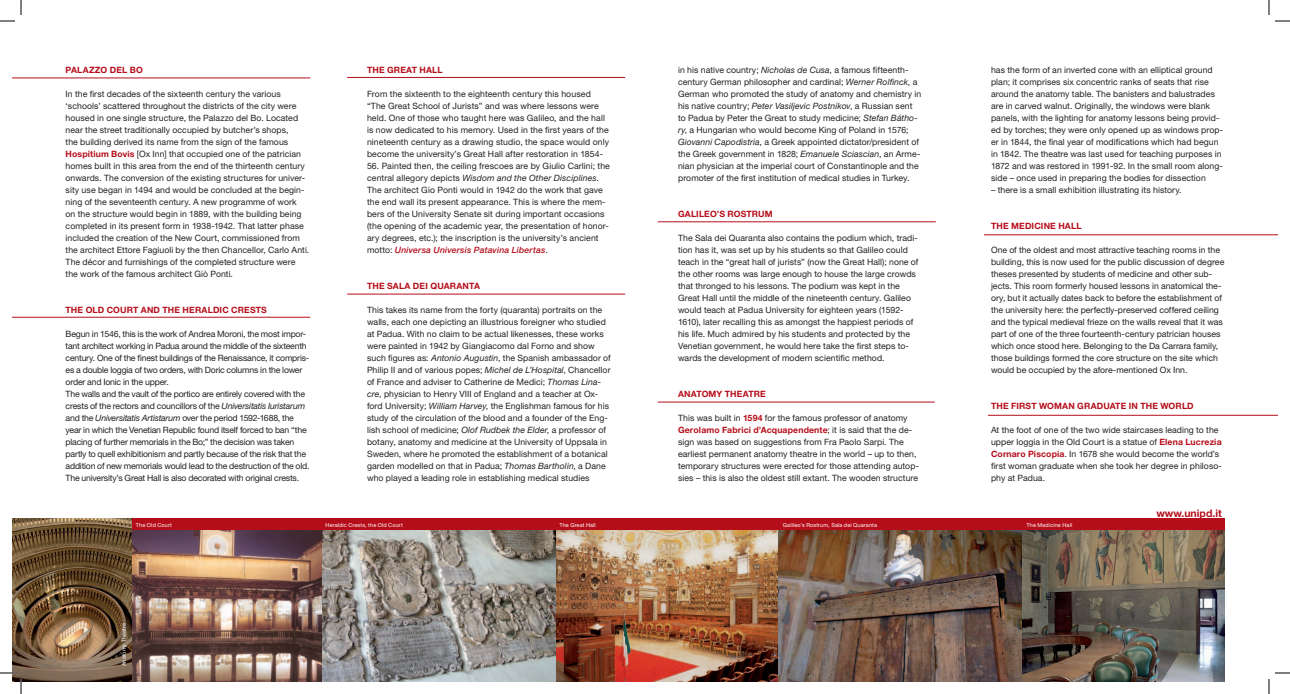
<style>
.page{position:relative;width:1290px;height:694px;background:#fff}
.page>*{position:absolute;margin:0;border:0;box-sizing:border-box;transform-origin:0 0}
.t1{font:700 10.5px "Helvetica Neue";color:#b50e1a}
.t2{font:8.7px/12px "Helvetica Neue";letter-spacing:.005em;color:#231f20}
.t3{font:8.7px/12px "Helvetica Neue";letter-spacing:-.025em;color:#231f20}
.t4{font:700 8.7px "Helvetica Neue";letter-spacing:.015em;color:#b50e1a}
.t5{font:5.5px "Helvetica Neue";letter-spacing:.025em;color:#fff}
.s1{font-weight:700;color:#b50e1a}
.s2{font-style:italic}
.s3{font-weight:500;font-style:italic;color:#b50e1a}
</style>
<div class="page">
<img style="left:556px;top:530px;width:222px;height:151px">
<img style="left:321px;top:530px;width:235px;height:151px">
<img style="left:778px;top:530px;width:446px;height:151px">
<img style="left:132px;top:530px;width:189px;height:151px">
<div style="left:115px;top:518px;width:1109px;height:12px;background:#b50e1a"></div>
<hr style="left:12px;top:78px;width:298px;height:1px;background:#b50e1a">
<hr style="left:12px;top:317px;width:298px;height:1px;background:#b50e1a">
<hr style="left:347px;top:77px;width:278px;height:1px;background:#b50e1a">
<hr style="left:347px;top:294px;width:278px;height:1px;background:#b50e1a">
<hr style="left:657px;top:222px;width:278px;height:1px;background:#b50e1a">
<hr style="left:657px;top:402px;width:277px;height:1px;background:#b50e1a">
<hr style="left:983px;top:235px;width:294px;height:1px;background:#b50e1a">
<hr style="left:987px;top:415px;width:290px;height:1px;background:#b50e1a">
<img style="left:12px;top:518px;width:120px;height:163px">
<svg style="left:0;top:0;width:22px;height:22px"></svg>
<svg style="left:0;top:672px;width:22px;height:22px"></svg>
<svg style="left:1268px;top:0;width:21px;height:22px"></svg>
<svg style="left:1268px;top:672px;width:21px;height:22px"></svg>
<p class="t4" style="left:66px;top:67px;width:79px">PALAZZO DEL BO</p>
<p class="t2" style="left:66px;top:89px;width:245px">In the first decades of the sixteenth century the various ‘schools’ scattered throughout the districts of the city were housed in one single structure, the Palazzo del Bo. Located near the street traditionally occupied by butcher’s shops,<br>the building derived its name from the sign of the famous <span class="s1">Hospitium Bovis</span> [Ox Inn] that occupied one of the patrician homes built in this area from the end of the thirteenth century onwards. The conversion of the existing structures for univer&shy;sity use began in 1494 and would be concluded at the begin&shy;ning of the seventeenth century. A new programme of work<br>on the structure would begin in 1889, with the building being completed in its present form in 1938-1942. That latter phase included the creation of the New Court, commissioned from the architect Ettore Fagiuoli by the then Chancellor, Carlo Anti.<br>The décor and furnishings of the completed structure were the work of the famous architect Giò Ponti.</p>
<p class="t4" style="left:66px;top:307px;width:203px">THE OLD COURT AND THE HERALDIC CRESTS</p>
<p class="t3" style="left:66px;top:329px;width:245px">Begun in 1546, this is the work of Andrea Moroni, the most impor&shy;tant architect working in Padua around the middle of the sixteenth century. One of the finest buildings of the Renaissance, it compris&shy;es a double loggia of two orders, with Doric columns in the lower order and Ionic in the upper.<br>The walls and the vault of the portico are entirely covered with the crests of the rectors and councillors of the <span class="s2">Universitatis Iuristarum </span>and the <span class="s2">Universitatis Artistarum</span> over the period 1592-1688, the year in which the Venetian Republic found itself forced to ban “the placing of further memorials in the Bo;” the decision was taken partly to quell exhibitionism and partly because of the risk that the addition of new memorials would lead to the destruction of the old.<br>The university’s Great Hall is also decorated with original crests.</p>
<p class="t4" style="left:367px;top:67px;width:77px">THE GREAT HALL</p>
<p class="t2" style="left:367px;top:89px;width:243px">From the sixteenth to the eighteenth century this housed “The Great School of Jurists” and was where lessons were held. One of those who taught here was Galileo, and the hall is now dedicated to his memory. Used in the first years of the nineteenth century as a drawing studio, the space would only become the university’s Great Hall after restoration in 1854-</p>
<p class="t2" style="left:367px;top:161px;width:244px">56. Painted then, the ceiling frescoes are by Giulio Carlini; the central allegory depicts <span class="s2">Wisdom and the Other Disciplines</span>.<br>The architect Gio Ponti would in 1942 do the work that gave the end wall its present appearance. This is where the mem&shy;bers of the University Senate sit during important occasions (the opening of the academic year, the presentation of honor&shy;ary degrees, etc.); the inscription is the university’s ancient motto: <span class="s3">Universa Universis Patavina Libertas</span>.</p>
<p class="t4" style="left:367px;top:283px;width:114px">THE SALA DEI QUARANTA</p>
<p class="t2" style="left:367px;top:305px;width:245px">This takes its name from the forty (quaranta) portraits on the walls, each one depicting an illustrious foreigner who studied at Padua. With no claim to be actual likenesses, these works were painted in 1942 by Giangiacomo dal Forno and show such figures as: <span class="s2">Antonio Augustin</span>, the Spanish ambassador of Philip II and of various popes; <span class="s2">Michel de L’Hospital</span>, Chancellor of France and adviser to Catherine de Medici; <span class="s2">Thomas Lina&shy;cre</span>, physician to Henry VIII of England and a teacher at Ox&shy;ford University; <span class="s2">William Harvey</span>, the Englishman famous for his study of the circulation of the blood and a founder of the Eng&shy;lish school of medicine; <span class="s2">Olof Rudbek the Elder</span>, a professor of botany, anatomy and medicine at the University of Uppsala in Sweden, where he promoted the establishment of a botanical garden modelled on that in Padua; <span class="s2">Thomas Bartholin</span>, a Dane who played a leading role in establishing medical studies</p>
<p class="t2" style="left:678px;top:65px;width:245px">in his native country; <span class="s2">Nicholas de Cusa</span>, a famous fifteenth&shy;century German philosopher and cardinal; <span class="s2">Werner Rolfinck</span>, a German who promoted the study of anatomy and chemistry in his native country; <span class="s2">Peter Vasiljevic Postnikov</span>, a Russian sent to Padua by Peter the Great to study medicine; <span class="s2">Stefan Bátho&shy;ry</span>, a Hungarian who would become King of Poland in 1576; <span class="s2">Giovanni Capodistria</span>, a Greek appointed dictator/president of the Greek government in 1828; <span class="s2">Emanuele Sciascian</span>, an Arme&shy;nian physician at the imperial court of Constantinople and the promoter of the first institution of medical studies in Turkey.</p>
<p class="t4" style="left:678px;top:211px;width:96px">GALILEO’S ROSTRUM</p>
<p class="t2" style="left:678px;top:233px;width:242px">The Sala dei Quaranta also contains the podium which, tradi&shy;tion has it, was set up by his students so that Galileo could teach in the “great hall of jurists” (now the Great Hall); none of the other rooms was large enough to house the large crowds that thronged to his lessons. The podium was kept in the Great Hall until the middle of the nineteenth century. Galileo would teach at Padua University for eighteen years (1592- 1610), later recalling this as amongst the happiest periods of his life. Much admired by his students and protected by the Venetian government, he would here take the first steps to&shy;wards the development of modern scientific method.</p>
<p class="t4" style="left:678px;top:391px;width:89px">ANATOMY THEATRE</p>
<p class="t2" style="left:678px;top:413px;width:242px">This was built in <span class="s1">1594</span> for the famous professor of anatomy <span class="s1">Gerolamo Fabrici d’Acquapendente</span>; it is said that the de&shy;sign was based on suggestions from Fra Paolo Sarpi. The earliest permanent anatomy theatre in the world – up to then, temporary structures were erected for those attending autop&shy;sies – this is also the oldest still extant. The wooden structure</p>
<p class="t2" style="left:990px;top:65px;width:234px">has the form of an inverted cone with an elliptical ground plan; it comprises six concentric ranks of seats that rise around the anatomy table. The banisters and balustrades are in carved walnut. Originally, the windows were blank panels, with the lighting for anatomy lessons being provid&shy;ed by torches; they were only opened up as windows prop&shy;er in 1844, the final year of modifications which had begun in 1842. The theatre was last used for teaching purposes in 1872 and was restored in 1991-92. In the small room along&shy;side – once used in preparing the bodies for dissection</p>
<p class="t2" style="left:990px;top:185px;width:192px">– there is a small exhibition illustrating its history.</p>
<p class="t4" style="left:990px;top:223px;width:92px">THE MEDICINE HALL</p>
<p class="t2" style="left:990px;top:245px;width:235px">One of the oldest and most attractive teaching rooms in the building, this is now used for the public discussion of degree theses presented by students of medicine and other sub&shy;jects. This room formerly housed lessons in anatomical the&shy;ory, but it actually dates back to before the establishment of the university here: the perfectly-preserved coffered ceiling and the typical medieval frieze on the walls reveal that it was part of one of the three fourteenth-century patrician houses which once stood here. Belonging to the Da Carrara family, those buildings formed the core structure on the site which would be occupied by the afore-mentioned Ox Inn.</p>
<p class="t4" style="left:990px;top:403px;width:204px">THE FIRST WOMAN GRADUATE IN THE WORLD</p>
<p class="t2" style="left:990px;top:425px;width:232px">At the foot of one of the two wide staircases leading to the upper loggia in the Old Court is a statue of <span class="s1">Elena Lucrezia Cornaro Piscopia</span>. In 1678 she would become the world’s first woman graduate when she took her degree in philoso&shy;phy at Padua.</p>
<p class="t1" style="left:1156px;top:509px;width:67px">www.unipd.it</p>
<p class="t5" style="left:136px;top:523px;width:37px">The Old Court</p>
<p class="t5" style="left:325px;top:523px;width:79px">Heraldic Crests, the Old Court</p>
<p class="t5" style="left:122px;top:666px;width:45px;rotate:-90deg">Anatomy Theatre</p>
<p class="t5" style="left:559px;top:523px;width:38px">The Great Hall</p>
<p class="t5" style="left:782px;top:523px;width:96px">Galileo’s Rostrum, Sala dei Quaranta</p>
<p class="t5" style="left:1026px;top:523px;width:47px">The Medicine Hall</p>
</div>
